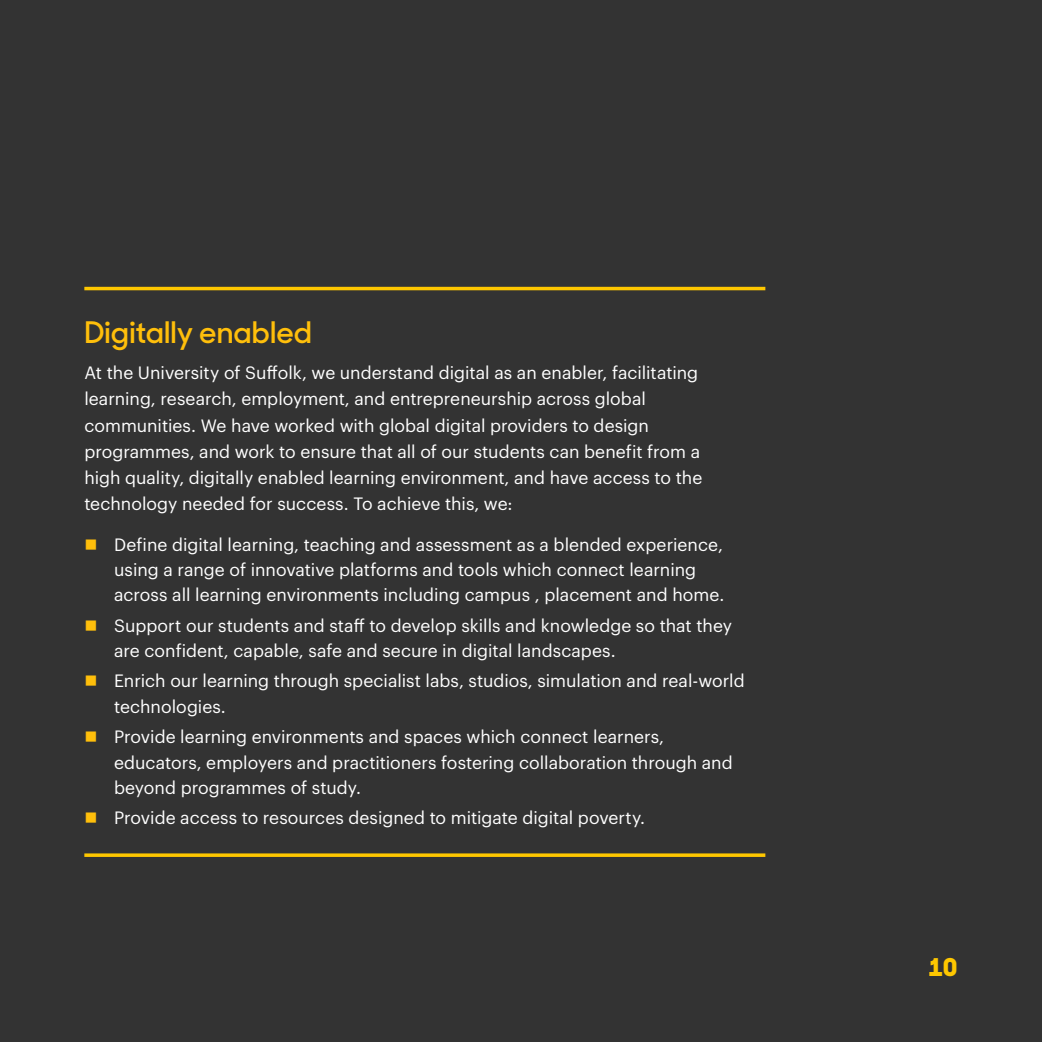
<style>
.page{position:relative;width:1042px;height:1042px;background:#333}
.page>*{position:absolute;margin:0;border:0;box-sizing:border-box;transform-origin:0 0}
.Heading_2{font:600 29.75px "Sharp Sans No 1";letter-spacing:.005em;color:#ffbf0b}
.t1{font:800 24.5px "Sharp Sans No 1";color:#fec700}
.Body_Text{font:17.5px/25.4px "Graphik";color:#fff}
</style>
<div class="page">
<hr style="left:84px;top:287px;width:681px;height:3px;background:#fec700">
<svg style="left:84px;top:853px;width:681px;height:4px;background:#e4b406"></svg>
<h2 class="Heading_2" style="left:84px;top:309px;width:229px">Digitally enabled</h2>
<p class="Body_Text" style="left:84px;top:358px;width:619px;line-height:26.2px">At the University of Suffolk, we understand digital as an enabler, facilitating learning, research, employment, and entrepreneurship across global communities. We have worked with global digital providers to design programmes, and work to ensure that all of our students can benefit from a high quality, digitally enabled learning environment, and have access to the technology needed for success. To achieve this, we:</p>
<p class="Body_Text" style="left:114px;top:530px;width:612px">Define digital learning, teaching and assessment as a blended experience, using a range of innovative platforms and tools which connect learning across all learning environments including campus , placement and home.</p>
<p class="Body_Text" style="left:114px;top:611px;width:619px">Support our students and staff to develop skills and knowledge so that they are confident, capable, safe and secure in digital landscapes.</p>
<p class="Body_Text" style="left:114px;top:667px;width:632px">Enrich our learning through specialist labs, studios, simulation and real-world technologies.</p>
<p class="Body_Text" style="left:114px;top:722px;width:620px">Provide learning environments and spaces which connect learners, educators, employers and practitioners fostering collaboration through and beyond programmes of study.</p>
<p class="Body_Text" style="left:114px;top:804px;width:532px">Provide access to resources designed to mitigate digital poverty.</p>
<h2 class="t1" style="left:928px;top:949px;width:31px">10</h2>
</div>
